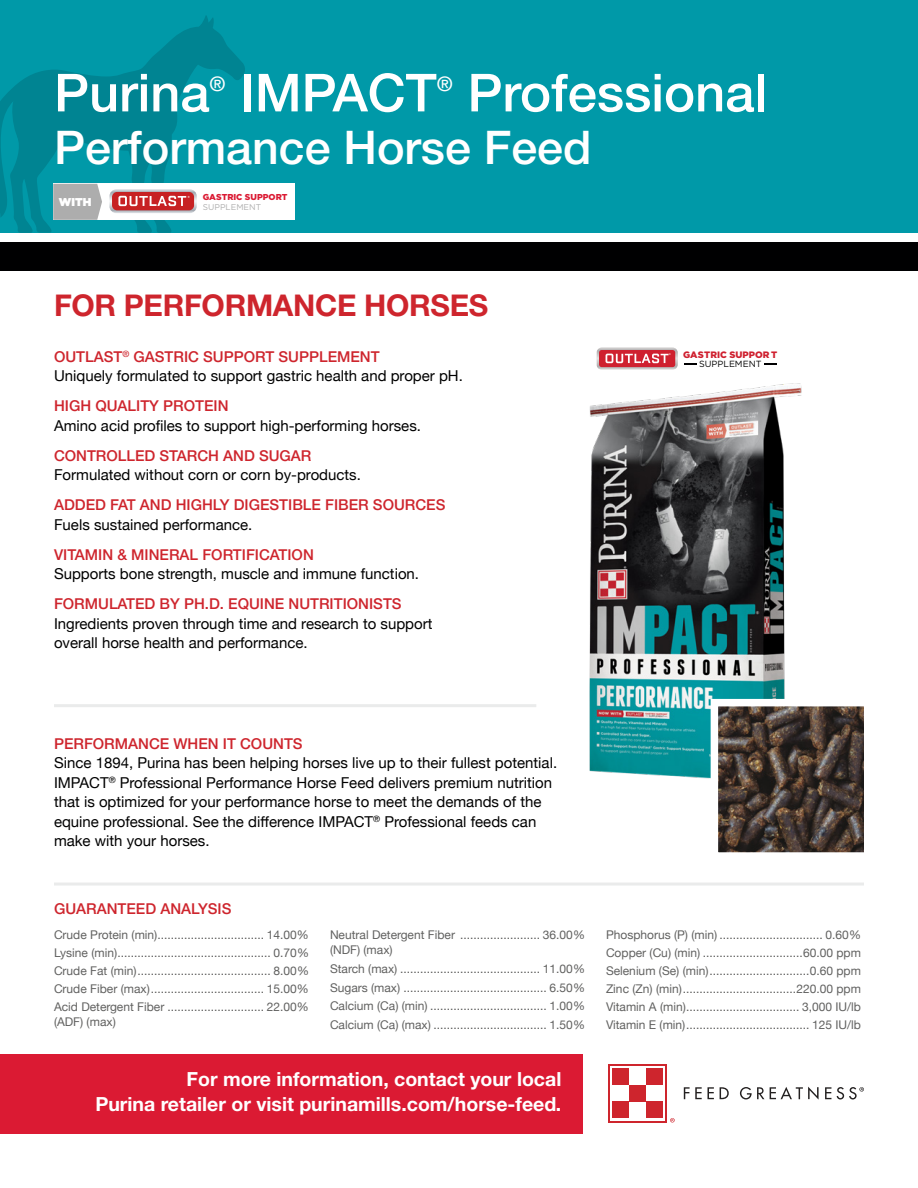
<style>
.page{position:relative;width:918px;height:1188px;background:#fff}
.page>*{position:absolute;margin:0;border:0;box-sizing:border-box;transform-origin:0 0}
.t1{font:500 52.5px "Helvetica Neue";color:#fff}
.t2{font:500 46.5px "Helvetica Neue";color:#fff}
.t3{font:700 30px "Helvetica Neue";letter-spacing:-.01em;color:#ce252d}
.t4{font:500 20.1px "Helvetica Neue";color:#fff}
.t5{font:700 19.5px/25.5px "Helvetica Neue";color:#fff;text-align:right}
.t6{font:15px/19.5px "Helvetica Neue";color:#000001}
.t7{font:500 15px "Helvetica Neue";color:#ce252d}
.t8{font:12px/18px "Helvetica Neue";color:#616160;text-align:justify}
.t9{font:900 11.4px "Gotham";color:#fff}
.t10{font:900 9.3px "Gotham";color:#cf202f}
.t11{font:8.85px "Gotham";color:#000001}
.t12{font:900 8.55px "Gotham";color:#db1a33}
.t13{font:8.25px "Gotham";color:#adadad}
.t14{font:700 2.7px "Gotham";color:#fff}
.s1{font-weight:500;color:#ce252d}
</style>
<div class="page">
<div style="left:0;top:0;width:918px;height:233px;background:#0099a8"></div>
<div style="left:0;top:243px;width:918px;height:28px;background:#000001"></div>
<svg style="left:0;top:16px;width:246px;height:217px"></svg>
<img style="left:589px;top:383px;width:213px;height:396px">
<div style="left:0;top:1054px;width:582px;height:80px;background:#db1a33"></div>
<div style="left:608px;top:1064px;width:59px;height:58px;background:linear-gradient(to right,#fff,#fff)"></div>
<div style="left:610px;top:1066px;width:55px;height:54px;background:#fff"></div>
<div style="left:612px;top:1068px;width:17px;height:17px;background:#ce252d"></div>
<div style="left:646px;top:1101px;width:16px;height:17px;background:#ce252d"></div>
<div style="left:612px;top:1101px;width:17px;height:17px;background:#ce252d"></div>
<div style="left:646px;top:1068px;width:16px;height:17px;background:#ce252d"></div>
<div style="left:629px;top:1085px;width:17px;height:16px;background:#ce252d"></div>
<svg style="left:670px;top:1118px;width:5px;height:4px"></svg>
<svg style="left:684px;top:1087px;width:135px;height:13px"></svg>
<svg style="left:825px;top:1087px;width:6px;height:12px"></svg>
<svg style="left:837px;top:1087px;width:27px;height:13px"></svg>
<div style="left:597px;top:348px;width:81px;height:22px;background:#e2e1e1;border-radius:5px"></div>
<img style="left:597px;top:348px;width:81px;height:21px">
<div style="left:599px;top:350px;width:76px;height:17px;background:#cf202f;border-radius:3px"></div>
<svg style="left:606px;top:354px;width:63px;height:9px"></svg>
<svg style="left:684px;top:363px;width:12px;height:2px"></svg>
<svg style="left:765px;top:363px;width:12px;height:2px"></svg>
<hr style="left:54px;top:704px;width:482px;height:3px;background:#eaebeb">
<hr style="left:54px;top:883px;width:810px;height:3px;background:#eaebeb">
<img style="left:720px;top:708px;width:143px;height:143px">
<div style="left:711px;top:699px;width:161px;height:161px;border:8px solid #fff"></div>
<div style="left:53px;top:184px;width:242px;height:36px;background:#fff"></div>
<svg style="left:53px;top:184px;width:49px;height:36px;background:#b1b1b1"></svg>
<svg style="left:109px;top:189px;width:88px;height:24px;background:#cf7174"></svg>
<h1 class="t1" style="left:54px;top:61px;width:157px">Purina</h1>
<h3 class="t4" style="left:210px;top:72px;width:18px">®</h3>
<h1 class="t1" style="left:240px;top:61px;width:198px">IMPACT</h1>
<h3 class="t4" style="left:437px;top:72px;width:18px">®</h3>
<h1 class="t1" style="left:467px;top:61px;width:301px">Professional</h1>
<h2 class="t2" style="left:54px;top:120px;width:539px">Performance Horse Feed</h2>
<p class="t9" style="left:59px;top:195px;width:34px">WITH</p>
<p class="t12" style="left:203px;top:192px;width:86px">GASTRIC SUPPORT</p>
<p class="t13" style="left:203px;top:203px;width:60px">SUPPLEMENT</p>
<h3 class="t3" style="left:54px;top:287px;width:436px">FOR PERFORMANCE HORSES</h3>
<p class="t6" style="left:54px;top:347px;width:410px"><span class="s1">OUTLAST</span><sup>®</sup> <span class="s1">GASTRIC SUPPORT SUPPLEMENT<br></span>Uniquely formulated to support gastric health and proper pH.</p>
<p class="t7" style="left:54px;top:397px;width:176px">HIGH QUALITY PROTEIN</p>
<p class="t6" style="left:54px;top:416px;width:369px">Amino acid profiles to support high-performing horses.</p>
<p class="t7" style="left:54px;top:446px;width:259px">CONTROLLED STARCH AND SUGAR</p>
<p class="t6" style="left:54px;top:466px;width:308px">Formulated without corn or corn by-products.</p>
<p class="t7" style="left:54px;top:496px;width:393px">ADDED FAT AND HIGHLY DIGESTIBLE FIBER SOURCES</p>
<p class="t6" style="left:54px;top:515px;width:200px">Fuels sustained performance.</p>
<p class="t7" style="left:54px;top:545px;width:261px">VITAMIN &amp; MINERAL FORTIFICATION</p>
<p class="t6" style="left:54px;top:565px;width:367px">Supports bone strength, muscle and immune function.</p>
<p class="t7" style="left:54px;top:595px;width:349px">FORMULATED BY PH.D. EQUINE NUTRITIONISTS</p>
<p class="t6" style="left:54px;top:614px;width:380px">Ingredients proven through time and research to support overall horse health and performance.</p>
<p class="t14" style="left:669px;top:353px;width:4px">®</p>
<p class="t10" style="left:683px;top:349px;width:96px">GASTRIC SUPPOR T</p>
<p class="t11" style="left:699px;top:359px;width:64px">SUPPLEMENT</p>
<p class="t7" style="left:54px;top:734px;width:250px">PERFORMANCE WHEN IT COUNTS</p>
<p class="t6" style="left:54px;top:754px;width:505px">Since 1894, Purina has been helping horses live up to their fullest potential.<br>IMPACT<sup>®</sup> Professional Performance Horse Feed delivers premium nutrition that is optimized for your performance horse to meet the demands of the equine professional. See the difference IMPACT<sup>®</sup> Professional feeds can make with your horses.</p>
<p class="t7" style="left:54px;top:900px;width:179px">GUARANTEED ANALYSIS</p>
<p class="t8" style="left:54px;top:927px;width:256px">Crude Protein (min)................................ 14.00% Lysine (min).............................................. 0.70% Crude Fat (min)........................................ 8.00% Crude Fiber (max).................................. 15.00% Acid Detergent Fiber ............................. 22.00%</p>
<p class="t8" style="left:54px;top:1014px;width:63px">(ADF) (max)</p>
<p class="t8" style="left:330px;top:928px;width:256px;line-height:15px">Neutral Detergent Fiber ........................ 36.00% (NDF) (max)</p>
<p class="t8" style="left:330px;top:960px;width:256px;line-height:18.8px">Starch (max) .......................................... 11.00% Sugars (max) ........................................... 6.50% Calcium (Ca) (min) ................................... 1.00% Calcium (Ca) (max) .................................. 1.50%</p>
<h3 class="t5" style="left:95px;top:1066px;width:467px">For more information, contact your local<br>Purina retailer or visit purinamills.com/horse-feed.</h3>
<p class="t8" style="left:606px;top:927px;width:257px">Phosphorus (P) (min) ............................... 0.60% Copper (Cu) (min) ..............................60.00 ppm Selenium (Se) (min)..............................0.60 ppm Zinc (Zn) (min)..................................220.00 ppm Vitamin A (min).................................. 3,000 IU/lb Vitamin E (min)..................................... 125 IU/lb</p>
</div>
